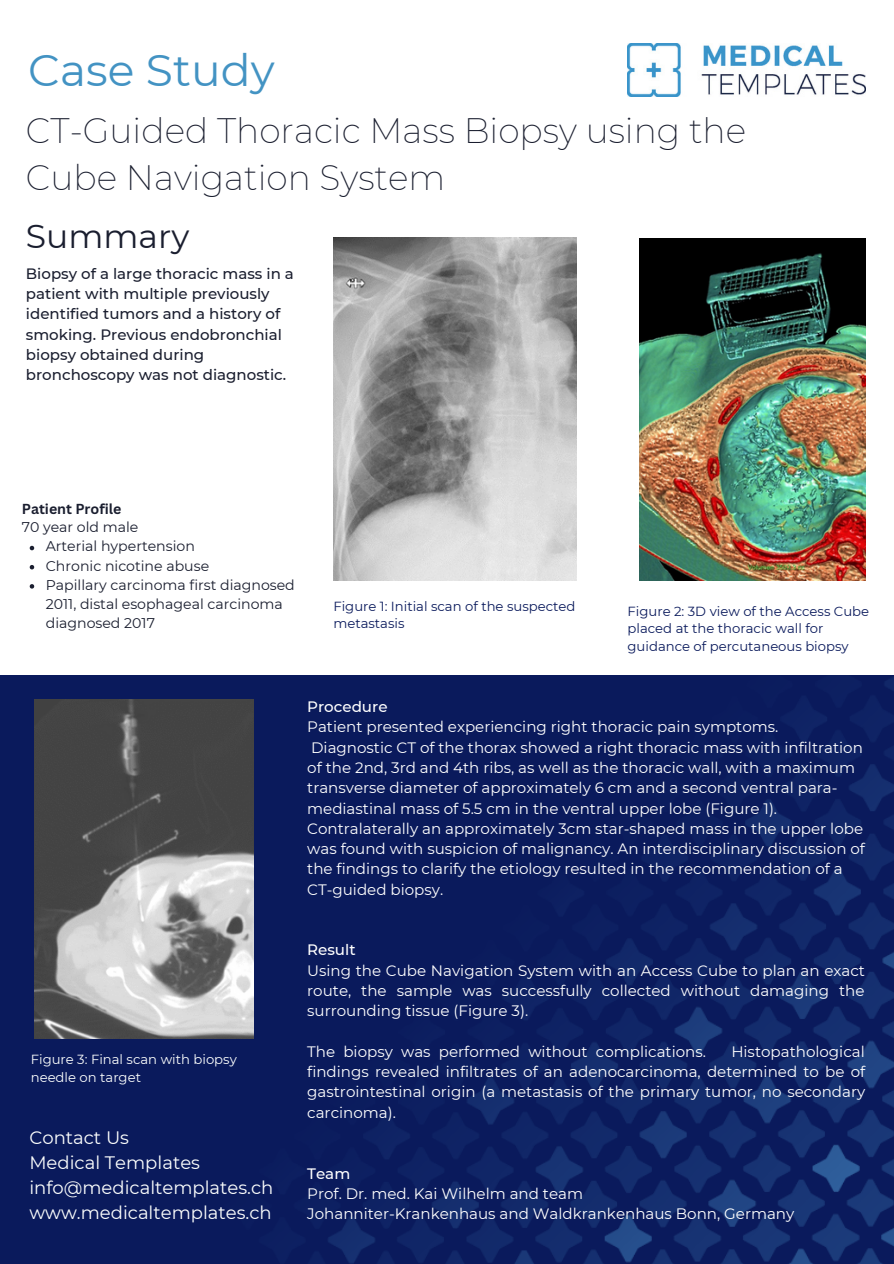
<style>
.page{position:relative;width:894px;height:1264px;background:#fff}
.page>*{position:absolute;margin:0;border:0;box-sizing:border-box;transform-origin:0 0}
.t1{font:44.1px "Montserrat";color:#4393c3}
.t2{font:200 34.5px "Montserrat";color:#1a1e2f}
.t3{font:33px "Montserrat";color:#1a1e2f}
.t4{font:18px "Montserrat";color:#fcfefd}
.t5{font:15.15px/20.2px "Montserrat";color:#fff;text-align:justify}
.t6{font:500 15.15px "Montserrat";color:#fff}
.t7{font:500 15px/20.2px "Montserrat";color:#1a1e2f}
.t8{font:14.1px/19.2px "Montserrat";color:#1a1e2f}
.t9{font:700 14.1px "Canva Sans";color:#1a1e2f}
.t10{font:13.2px/17.5px "Montserrat";color:#0a1a5c}
.t11{font:13.2px/17.5px "Montserrat";color:#fcfefd}
</style>
<div class="page">
<img style="left:627px;top:44px;width:238px;height:53px">
<img style="left:0;top:675px;width:893px;height:588px">
<img style="left:35px;top:699px;width:218px;height:339px">
<img style="left:639px;top:238px;width:226px;height:342px">
<img style="left:333px;top:237px;width:243px;height:343px">
<svg style="left:30px;top:546px;width:4px;height:4px"></svg>
<svg style="left:30px;top:565px;width:4px;height:4px"></svg>
<svg style="left:30px;top:584px;width:4px;height:4px"></svg>
<p class="t1" style="left:28px;top:44px;width:248px">Case Study</p>
<p class="t2" style="left:26px;top:110px;width:721px">CT-Guided Thoracic Mass Biopsy using the</p>
<p class="t2" style="left:26px;top:157px;width:421px">Cube Navigation System</p>
<p class="t3" style="left:26px;top:216px;width:165px">Summary</p>
<p class="t7" style="left:26px;top:263px;width:269px">Biopsy of a large thoracic mass in a patient with multiple previously identified tumors and a history of smoking. Previous endobronchial biopsy obtained during bronchoscopy was not diagnostic.</p>
<p class="t9" style="left:22px;top:499px;width:101px">Patient Profile</p>
<p class="t8" style="left:22px;top:517px;width:118px">70 year old male</p>
<p class="t8" style="left:46px;top:537px;width:150px">Arterial hypertension</p>
<p class="t8" style="left:46px;top:556px;width:165px">Chronic nicotine abuse</p>
<p class="t8" style="left:46px;top:575px;width:250px">Papillary carcinoma first diagnosed<br>2011, distal esophageal carcinoma diagnosed 2017</p>
<p class="t10" style="left:333px;top:597px;width:243px">Figure 1: Initial scan of the suspected metastasis</p>
<p class="t10" style="left:627px;top:602px;width:243px">Figure 2: 3D view of the Access Cube placed at the thoracic wall for guidance of percutaneous biopsy</p>
<p class="t11" style="left:31px;top:1050px;width:207px">Figure 3: Final scan with biopsy needle on target</p>
<p class="t4" style="left:29px;top:1126px;width:101px">Contact Us</p>
<p class="t4" style="left:29px;top:1151px;width:172px">Medical Templates</p>
<p class="t4" style="left:29px;top:1176px;width:245px">info@medicaltemplates.ch</p>
<p class="t4" style="left:29px;top:1201px;width:244px">www.medicaltemplates.ch</p>
<p class="t6" style="left:307px;top:697px;width:82px">Procedure</p>
<p class="t5" style="left:307px;top:717px;width:559px;text-align:left">Patient presented experiencing right thoracic pain symptoms.<br>Diagnostic CT of the thorax showed a right thoracic mass with infiltration of the 2nd, 3rd and 4th ribs, as well as the thoracic wall, with a maximum transverse diameter of approximately 6 cm and a second ventral para&shy;mediastinal mass of 5.5 cm in the ventral upper lobe (Figure 1).<br>Contralaterally an approximately 3cm star-shaped mass in the upper lobe was found with suspicion of malignancy. An interdisciplinary discussion of the findings to clarify the etiology resulted in the recommendation of a CT-guided biopsy.</p>
<p class="t6" style="left:307px;top:940px;width:50px">Result</p>
<p class="t5" style="left:307px;top:960px;width:559px">Using the Cube Navigation System with an Access Cube to plan an exact route, the sample was successfully collected without damaging the surrounding tissue (Figure 3).</p>
<p class="t5" style="left:307px;top:1041px;width:400px">The biopsy was performed without complications.</p>
<p class="t5" style="left:307px;top:1041px;width:559px;text-indent:424px">Histopathological findings revealed infiltrates of an adenocarcinoma, determined to be of gastrointestinal origin (a metastasis of the primary tumor, no secondary carcinoma).</p>
<p class="t6" style="left:307px;top:1163px;width:44px">Team</p>
<p class="t5" style="left:307px;top:1183px;width:277px">Prof. Dr. med. Kai Wilhelm and team</p>
<p class="t5" style="left:307px;top:1203px;width:488px">Johanniter-Krankenhaus and Waldkrankenhaus Bonn, Germany</p>
</div>
